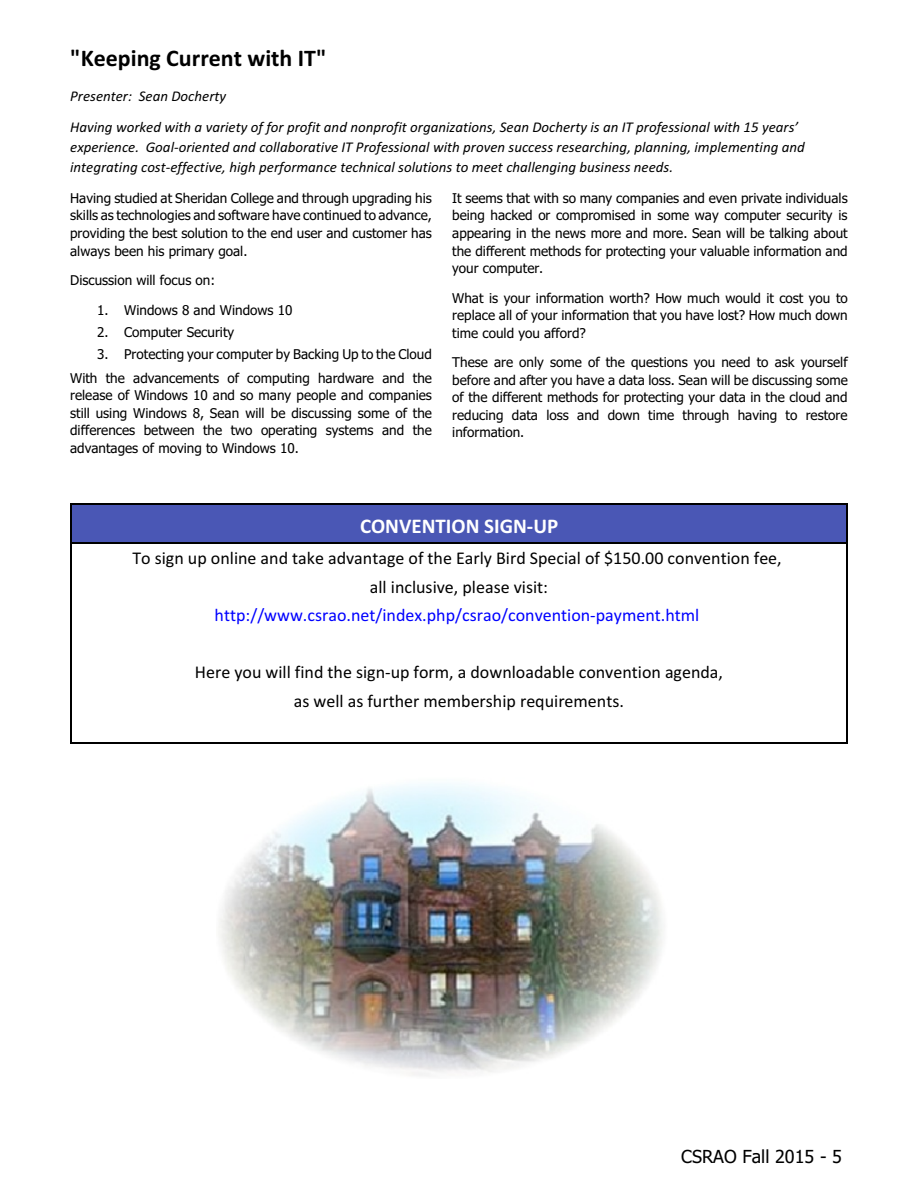
<style>
.page{position:relative;width:918px;height:1188px;background:#fff}
.page>*{position:absolute;margin:0;border:0;box-sizing:border-box;transform-origin:0 0}
.t1{font:700 24px "Calibri";color:#000}
.t2{font:700 21px "Calibri";color:#fff}
.t3{font:18px/28.5px "Calibri";color:#000;text-align:center}
.t4{font:18px "Calibri";color:#00f}
.t5{font:18px "Tahoma";color:#000}
.t6{font:italic 15px/31.7px "Calibri";color:#000}
.t7{font:13.5px/17.5px "Tahoma";color:#000;text-align:justify}
</style>
<div class="page">
<div style="left:70px;top:504px;width:778px;height:39px;background:#4a57b5"></div>
<hr style="left:70px;top:504px;width:2px;height:39px;background:#000">
<hr style="left:846px;top:504px;width:2px;height:39px;background:#000">
<hr style="left:70px;top:504px;width:778px;height:1px;background:#000">
<hr style="left:70px;top:543px;width:2px;height:201px;background:#000">
<hr style="left:846px;top:543px;width:2px;height:201px;background:#000">
<hr style="left:70px;top:543px;width:778px;height:1px;background:#000">
<hr style="left:70px;top:742px;width:778px;height:2px;background:#000">
<img style="left:219px;top:783px;width:444px;height:293px">
<h1 class="t1" style="left:70px;top:48px;width:258px">"Keeping Current with IT"</h1>
<p class="t6" style="left:70px;top:81px;width:730px">Presenter: Sean Docherty<br>Having worked with a variety of for profit and nonprofit organizations, Sean Docherty is an IT professional with 15 years’</p>
<p class="t6" style="left:70px;top:139px;width:736px;line-height:19.6px">experience. Goal-oriented and collaborative IT Professional with proven success researching, planning, implementing and integrating cost-effective, high performance technical solutions to meet challenging business needs.</p>
<p class="t7" style="left:70px;top:190px;width:363px">Having studied at Sheridan College and through upgrading his skills as technologies and software have continued to advance, providing the best solution to the end user and customer has always been his primary goal.</p>
<p class="t7" style="left:70px;top:272px;width:147px">Discussion will focus on:</p>
<p class="t7" style="left:97px;top:302px;width:197px">1. Windows 8 and Windows 10</p>
<p class="t7" style="left:97px;top:324px;width:139px">2. Computer Security</p>
<p class="t7" style="left:70px;top:343px;width:363px;line-height:23.5px;text-align:right">3. Protecting your computer by Backing Up to the Cloud<br>With the advancements of computing hardware and the</p>
<p class="t7" style="left:70px;top:388px;width:363px">release of Windows 10 and so many people and companies still using Windows 8, Sean will be discussing some of the differences between the two operating systems and the advantages of moving to Windows 10.</p>
<p class="t7" style="left:452px;top:190px;width:397px">It seems that with so many companies and even private individuals being hacked or compromised in some way computer security is appearing in the news more and more. Sean will be talking about the different methods for protecting your valuable information and your computer.</p>
<p class="t7" style="left:452px;top:290px;width:397px">What is your information worth? How much would it cost you to replace all of your information that you have lost? How much down time could you afford?</p>
<p class="t7" style="left:452px;top:355px;width:397px">These are only some of the questions you need to ask yourself before and after you have a data loss. Sean will be discussing some of the different methods for protecting your data in the cloud and reducing data loss and down time through having to restore information.</p>
<h2 class="t2" style="left:360px;top:517px;width:200px">CONVENTION SIGN-UP</h2>
<h3 class="t3" style="left:132px;top:545px;width:651px">To sign up online and take advantage of the Early Bird Special of $150.00 convention fee, all inclusive, please visit:</h3>
<h3 class="t4" style="left:215px;top:608px;width:486px">http://www.csrao.net/index.php/csrao/convention-payment.html</h3>
<h3 class="t3" style="left:195px;top:660px;width:530px">Here you will find the sign-up form, a downloadable convention agenda, as well as further membership requirements.</h3>
<h3 class="t5" style="left:681px;top:1149px;width:162px">CSRAO Fall 2015 - 5</h3>
</div>
